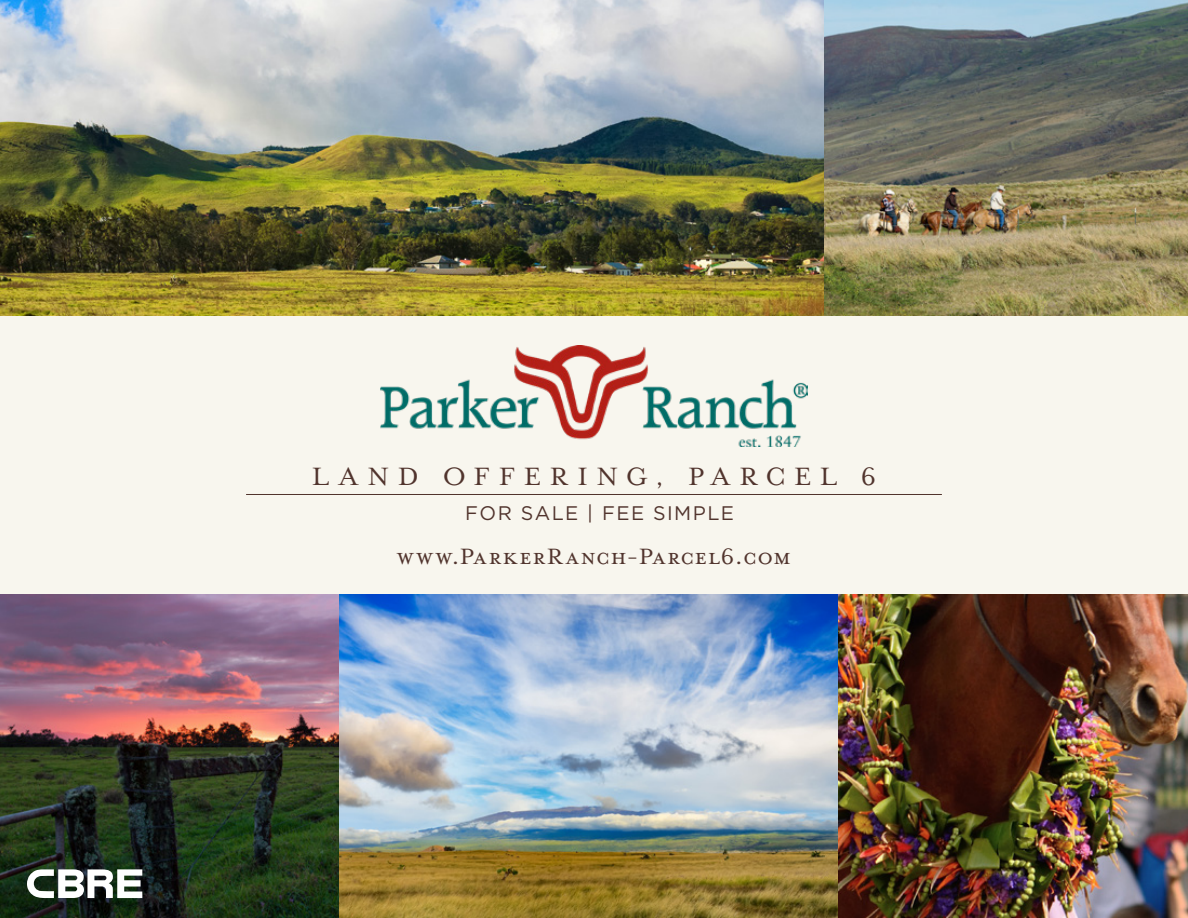
<style>
.page{position:relative;width:1188px;height:918px;background:#fff}
.page>*{position:absolute;margin:0;border:0;box-sizing:border-box;transform-origin:0 0}
.t1{font:28.8px "Mrs Eaves Small Caps OT";letter-spacing:.285em;color:#51342d;scale:1.04 1}
.t2{font:25.5px "Mrs Eaves Small Caps OT";letter-spacing:.035em;color:#51342d;scale:1.04 1}
.t3{font:19.65px "Gotham";letter-spacing:.075em;color:#51342d}
</style>
<div class="page">
<div style="left:0;top:249px;width:1188px;height:431px;background:#f8f6ee"></div>
<img style="left:824px;top:0;width:364px;height:315px">
<img style="left:0;top:594px;width:339px;height:324px">
<img style="left:339px;top:594px;width:849px;height:324px">
<img style="left:0;top:0;width:824px;height:315px">
<img style="left:381px;top:346px;width:426px;height:101px">
<hr style="left:246px;top:494px;width:696px;height:1px;background:#51342d">
<svg style="left:27px;top:869px;width:115px;height:29px"></svg>
<p class="t1" style="left:312px;top:460px;width:544px">LAND OFFERING, PARCEL 6</p>
<p class="t3" style="left:465px;top:500px;width:271px">FOR SALE | FEE SIMPLE</p>
<p class="t2" style="left:397px;top:543px;width:381px">www.ParkerRanch-Parcel6.com</p>
</div>
